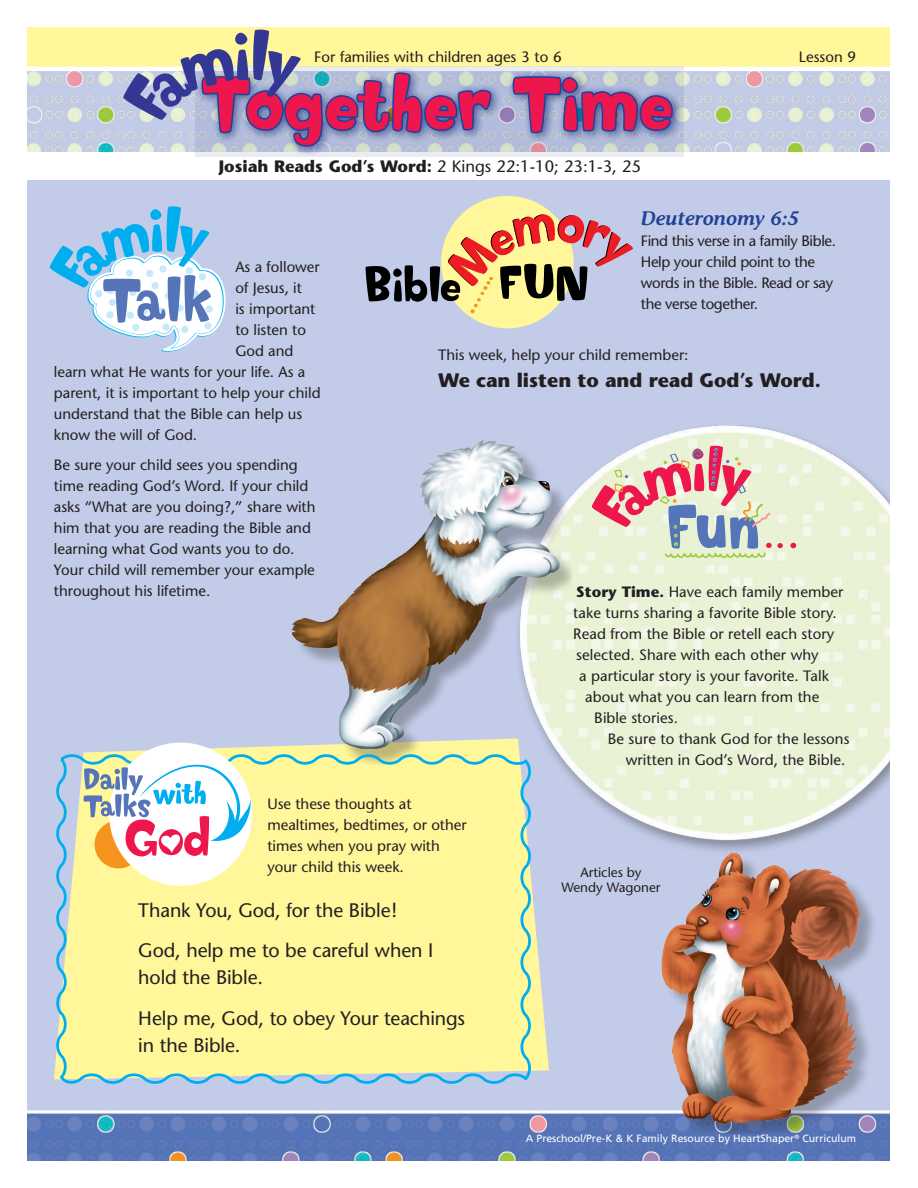
<style>
.page{position:relative;width:918px;height:1188px;background:#fff}
.page>*{position:absolute;margin:0;border:0;box-sizing:border-box;transform-origin:0 0}
.t1{font:19.5px/40.5px "Stone Sans";letter-spacing:-.005em;color:#231f20}
.t2{font:700 19.5px "Stone Sans";color:#231f20}
.t3{font:italic 600 19.5px "Stone Informal";color:#21409a}
.t4{font:16.5px "Stone Sans";color:#231f20}
.t5{font:15px/21px "Stone Sans";color:#231f20}
.t6{font:15px/21px "Stone Sans";letter-spacing:-.025em;color:#231f20}
.t7{font:13.5px/15px "Stone Sans";color:#231f20;text-align:center}
.t8{font:10.5px "Frutiger";color:#fff}
.s1{font-weight:700}
</style>
<div class="page">
<div style="left:0;top:9px;width:909px;height:89px;background:#fff79a"></div>
<img style="left:27px;top:72px;width:863px;height:1089px">
<div style="left:27px;top:152px;width:864px;height:28px;background:#fff"></div>
<div style="left:0;top:0;width:918px;height:27px;background:#fff"></div>
<div style="left:0;top:0;width:27px;height:1188px;background:#fff"></div>
<div style="left:890px;top:0;width:28px;height:1188px;background:#fff"></div>
<hr style="left:16px;top:67px;width:883px;height:4px;background:#fff">
<svg style="left:494px;top:66px;width:189px;height:91px;background:#c2c8d9"></svg>
<svg style="left:509px;top:76px;width:165px;height:59px;background:#ab6494"></svg>
<svg style="left:123px;top:29px;width:371px;height:128px"></svg>
<svg style="left:54px;top:738px;width:495px;height:341px;background:#cdd3d9"></svg>
<img style="left:282px;top:428px;width:289px;height:337px">
<img style="left:637px;top:842px;width:244px;height:291px">
<svg style="left:52px;top:750px;width:483px;height:338px;background:#f1f1a2"></svg>
<div style="left:95px;top:820px;width:48px;height:48px;background:#f7941d;border-radius:50%"></div>
<div style="left:109px;top:743px;width:143px;height:143px;background:#fff;border-radius:50%"></div>
<svg style="left:83px;top:763px;width:168px;height:93px"></svg>
<div style="left:441px;top:196px;width:133px;height:132px;background:#fff79a;border-radius:50%"></div>
<svg style="left:365px;top:214px;width:269px;height:100px"></svg>
<svg style="left:790px;top:543px;width:6px;height:5px"></svg>
<svg style="left:592px;top:445px;width:191px;height:113px;background:#d9c1bb"></svg>
<svg style="left:50px;top:206px;width:177px;height:147px"></svg>
<p class="t5" style="left:314px;top:46px;width:249px">For families with children ages 3 to 6</p>
<p class="t4" style="left:219px;top:156px;width:424px"><span class="s1">Josiah Reads God’s Word:</span> 2 Kings 22:1-10; 23:1-3, 25</p>
<p class="t5" style="left:799px;top:46px;width:59px">Lesson 9</p>
<p class="t5" style="left:235px;top:256px;width:86px">As a follower</p>
<p class="t5" style="left:235px;top:277px;width:68px">of Jesus, it</p>
<p class="t5" style="left:235px;top:298px;width:82px">is important</p>
<p class="t5" style="left:235px;top:319px;width:72px">to listen to</p>
<p class="t5" style="left:235px;top:340px;width:60px">God and</p>
<p class="t5" style="left:54px;top:361px;width:253px">learn what He wants for your life. As a</p>
<p class="t5" style="left:54px;top:382px;width:268px">parent, it is important to help your child</p>
<p class="t5" style="left:54px;top:403px;width:250px">understand that the Bible can help us</p>
<p class="t5" style="left:54px;top:424px;width:145px">know the will of God.</p>
<p class="t5" style="left:54px;top:454px;width:263px">Be sure your child sees you spending time reading God’s Word. If your child asks “What are you doing?,” share with him that you are reading the Bible and learning what God wants you to do.<br>Your child will remember your example throughout his lifetime.</p>
<h1 class="t3" style="left:641px;top:207px;width:160px">Deuteronomy 6:5</h1>
<p class="t6" style="left:641px;top:230px;width:197px">Find this verse in a family Bible.<br>Help your child point to the words in the Bible. Read or say the verse together.</p>
<p class="t5" style="left:438px;top:344px;width:252px">This week, help your child remember:</p>
<h1 class="t2" style="left:438px;top:369px;width:384px">We can listen to and read God’s Word.</h1>
<p class="t5" style="left:576px;top:581px;width:269px"><span class="s1">Story Time.</span> Have each family member</p>
<p class="t5" style="left:573px;top:602px;width:265px">take turns sharing a favorite Bible story.</p>
<p class="t5" style="left:573px;top:623px;width:263px">Read from the Bible or retell each story</p>
<p class="t5" style="left:576px;top:644px;width:244px">selected. Share with each other why</p>
<p class="t5" style="left:579px;top:665px;width:251px">a particular story is your favorite. Talk</p>
<p class="t5" style="left:585px;top:686px;width:236px">about what you can learn from the</p>
<p class="t5" style="left:594px;top:707px;width:85px">Bible stories.</p>
<p class="t5" style="left:608px;top:728px;width:243px">Be sure to thank God for the lessons</p>
<p class="t5" style="left:626px;top:749px;width:221px">written in God’s Word, the Bible.</p>
<p class="t5" style="left:267px;top:793px;width:201px">Use these thoughts at mealtimes, bedtimes, or other times when you pray with your child this week.</p>
<h1 class="t1" style="left:138px;top:890px;width:297px">Thank You, God, for the Bible!<br>God, help me to be careful when I</h1>
<h1 class="t1" style="left:138px;top:957px;width:328px">hold the Bible.<br>Help me, God, to obey Your teachings</h1>
<h1 class="t1" style="left:138px;top:1025px;width:104px">in the Bible.</h1>
<p class="t7" style="left:561px;top:864px;width:101px">Articles by<br>Wendy Wagoner</p>
<p class="t8" style="left:526px;top:1132px;width:332px">A Preschool/Pre-K &amp; K Family Resource by HeartShaper<sup>®</sup> Curriculum</p>
</div>
